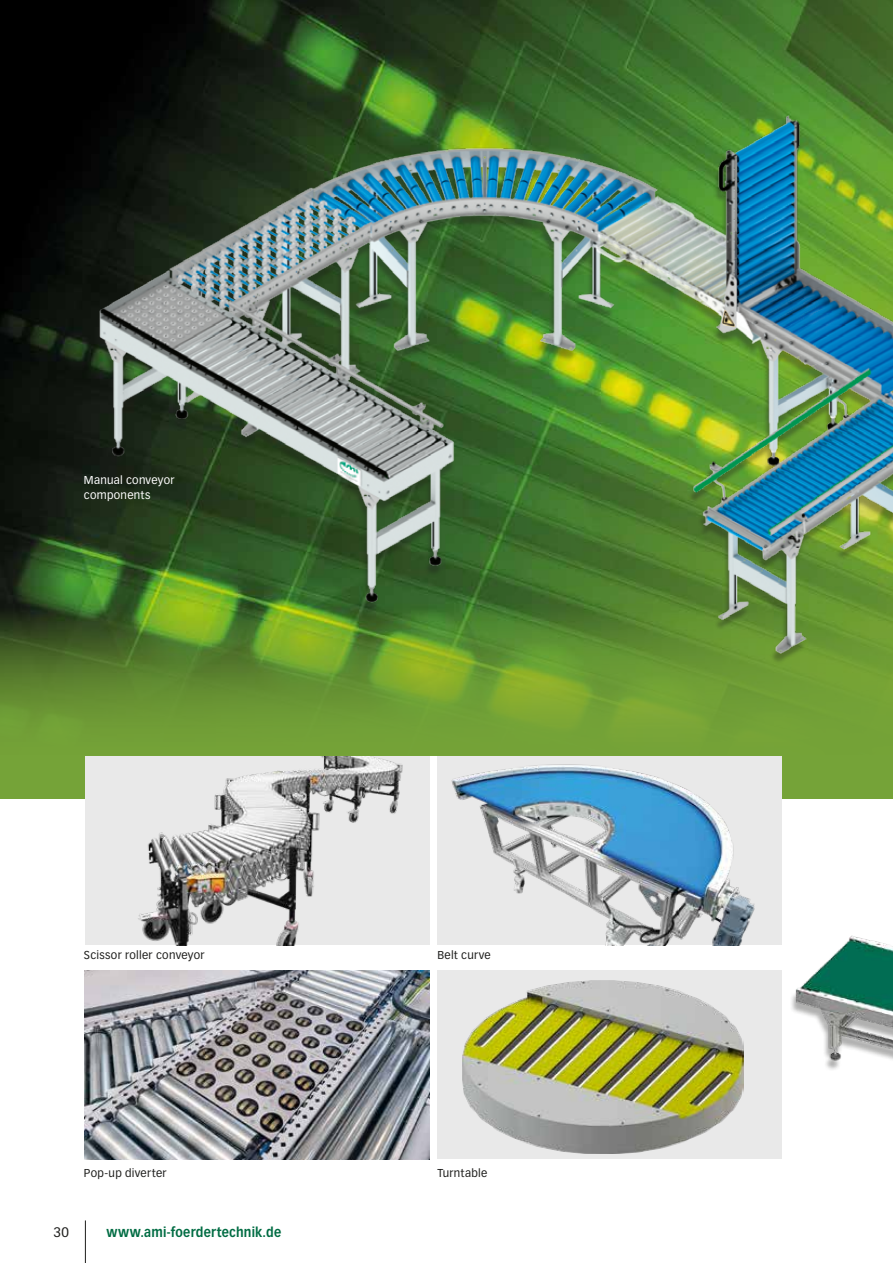
<style>
.page{position:relative;width:893px;height:1263px;background:#fff}
.page>*{position:absolute;margin:0;border:0;box-sizing:border-box;transform-origin:0 0}
.t1{font:700 13.5px "Vectora LT Std";letter-spacing:.015em;color:#006c43;scale:.9 1}
.t2{font:13.5px "Vectora LT Std";color:#1d1d1b}
.t3{font:11.25px "Vectora LT Std";letter-spacing:.02em;color:#1d1d1b}
.t4{font:11.25px/15px "Vectora LT Std";letter-spacing:.025em;color:#fff}
</style>
<div class="page">
<img style="left:0;top:0;width:893px;height:764px">
<hr style="left:85px;top:1220px;width:1px;height:43px;background:#1d1d1b">
<div style="left:95px;top:120px;width:798px;height:545px;background:#1d1d1b;opacity:.35"></div>
<img style="left:100px;top:116px;width:793px;height:537px">
<div style="left:790px;top:428px;width:103px;height:757px;background:#1d1d1b;opacity:.35"></div>
<img style="left:796px;top:424px;width:97px;height:749px">
<div style="left:418px;top:756px;width:34px;height:159px;background:#fff"></div>
<img style="left:85px;top:756px;width:344px;height:189px">
<div style="left:437px;top:970px;width:344px;height:189px;background:#e9e9e9"></div>
<img style="left:462px;top:980px;width:282px;height:173px">
<img style="left:437px;top:756px;width:345px;height:189px">
<img style="left:85px;top:970px;width:344px;height:189px">
<p class="t4" style="left:84px;top:473px;width:92px">Manual conveyor components</p>
<p class="t3" style="left:84px;top:948px;width:122px">Scissor roller conveyor</p>
<p class="t3" style="left:437px;top:948px;width:55px">Belt curve</p>
<p class="t3" style="left:84px;top:1167px;width:84px">Pop-up diverter</p>
<p class="t3" style="left:437px;top:1167px;width:51px">Turntable</p>
<p class="t2" style="left:54px;top:1224px;width:17px">30</p>
<p class="t1" style="left:106px;top:1224px;width:196px">www.ami-foerdertechnik.de</p>
</div>
